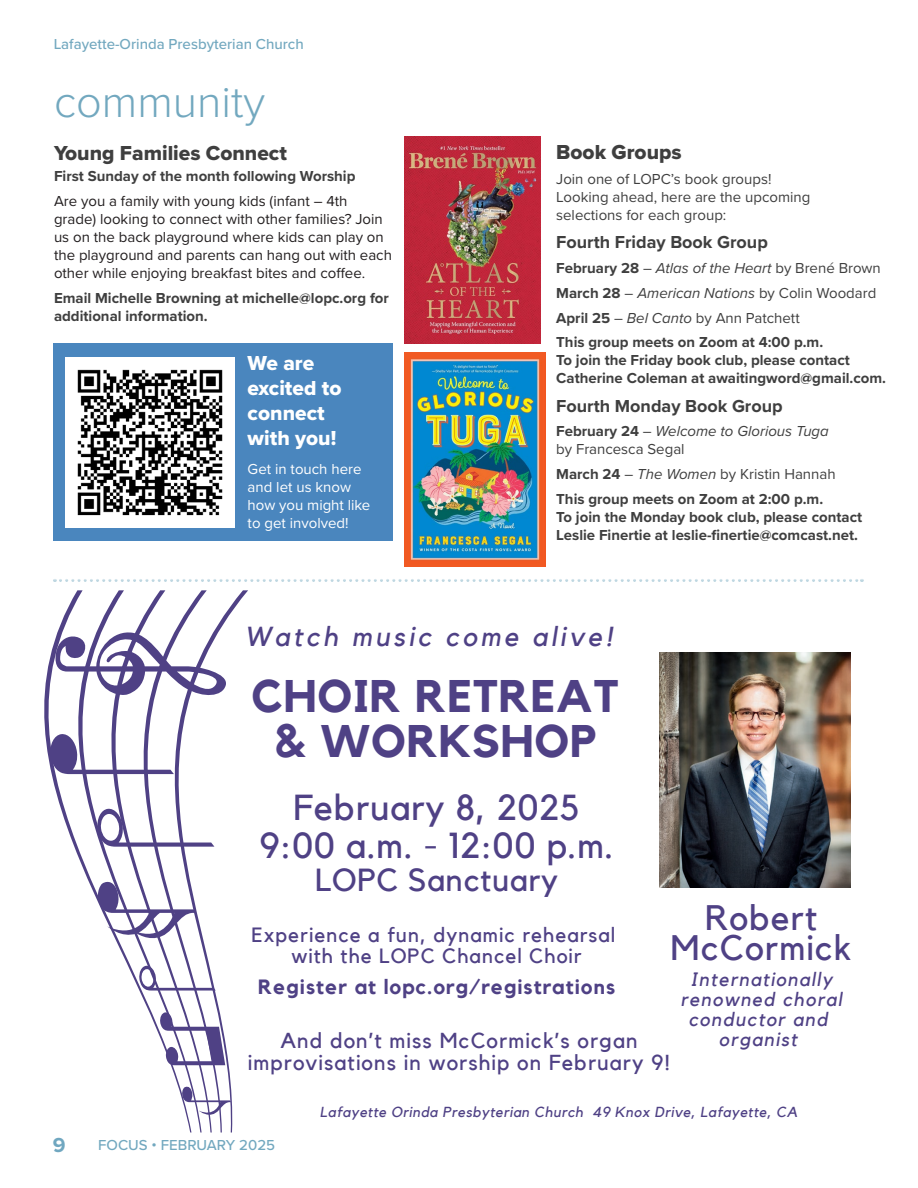
<style>
.page{position:relative;width:918px;height:1188px;background:#fff}
.page>*{position:absolute;margin:0;border:0;box-sizing:border-box;transform-origin:0 0}
.t1{font:700 45.6px/44.5px "Kollektif";letter-spacing:.015em;color:#4f4185;text-align:center}
.Section_Title{font:300 45px "Proxima Nova";color:#72a8bf}
.t2{font:36px/37.8px "Kollektif";letter-spacing:.025em;color:#4f4185;text-align:center}
.t3{font:35.4px/29.8px "Kollektif";letter-spacing:.03em;color:#4f4185;text-align:center}
.t4{font:31.8px "Kollektif";letter-spacing:.025em;color:#4f4185}
.t5{font:italic 27.45px "Kollektif";letter-spacing:.12em;color:#4f4185}
.t6{font:21.6px/22px "Kollektif";letter-spacing:.05em;color:#4f4185;text-align:center}
.Headline{font:21px "Proxima Nova Extrabld";color:#3f3f3f}
.Headline-2{font:21px/25.2px "Proxima Nova Extrabld";color:#fff}
.t7{font:700 21px "Proxima Nova";color:#70a7c0}
.t8{font:20.55px/21px "Kollektif";letter-spacing:.05em;color:#4f4185;text-align:center}
.t9{font:700 20.55px "Kollektif";letter-spacing:.05em;color:#4f4185}
.t10{font:italic 19.35px/19.8px "Kollektif";letter-spacing:.07em;color:#4f4185;text-align:center}
.Date_Time_Contact{font:700 18px "Proxima Nova";color:#3f3f3f}
.Body{font:700 18px "Proxima Nova";color:#3f3f3f}
.Body-2{font:700 15px/18px "Proxima Nova";color:#3f3f3f}
.Body-3{font:15px/18px "Proxima Nova";color:#231f20}
.Date_Time_Contact-2{font:700 15px/18px "Proxima Nova";color:#3f3f3f}
.Body-4{font:15px "Proxima Nova";color:#3f3f3f}
.Body-5{font:italic 15px/18px "Proxima Nova";color:#3f3f3f}
.Headline-3{font:15px/18px "Proxima Nova";color:#3f3f3f}
.Date_and_Time{font:15px/18px "Proxima Nova";color:#fff}
.t11{font:500 15px "Proxima Nova";color:#72a8bf}
.t12{font:italic 14.55px "Kollektif";letter-spacing:.035em;color:#4f4185}
.s1{font-weight:700;font-style:normal}
.s2{font-style:normal}
.s3{font-weight:700}
.s4{font-style:italic}
</style>
<div class="page">
<svg style="left:222px;top:590px;width:26px;height:542px"></svg>
<svg style="left:212px;top:618px;width:10px;height:514px"></svg>
<svg style="left:202px;top:590px;width:10px;height:542px"></svg>
<svg style="left:192px;top:590px;width:10px;height:542px"></svg>
<svg style="left:44px;top:590px;width:148px;height:542px"></svg>
<img style="left:660px;top:652px;width:191px;height:235px">
<svg style="left:54px;top:579px;width:808px;height:3px"></svg>
<img style="left:404px;top:353px;width:141px;height:214px">
<img style="left:405px;top:137px;width:136px;height:207px">
<div style="left:53px;top:344px;width:339px;height:197px;background:#4a86be"></div>
<img style="left:66px;top:357px;width:168px;height:171px">
<p class="t11" style="left:54px;top:32px;width:252px">Lafayette-Orinda Presbyterian Church</p>
<p class="Section_Title" style="left:54px;top:68px;width:213px">community</p>
<p class="Headline" style="left:54px;top:137px;width:235px">Young Families Connect</p>
<p class="Date_Time_Contact-2" style="left:54px;top:167px;width:303px">First Sunday of the month following Worship</p>
<p class="Body-3" style="left:54px;top:191px;width:340px">Are you a family with young kids (infant – 4th grade) looking to connect with other families? Join us on the back playground where kids can play on the playground and parents can hang out with each other while enjoying breakfast bites and coffee.</p>
<p class="Date_Time_Contact-2" style="left:54px;top:288px;width:336px">Email Michelle Browning at michelle@lopc.org for additional information.</p>
<p class="Headline-2" style="left:248px;top:350px;width:95px">We are excited to connect with you!</p>
<p class="Date_and_Time" style="left:248px;top:459px;width:124px">Get in touch here and let us know how you might like to get involved!</p>
<p class="Headline" style="left:556px;top:137px;width:127px">Book Groups</p>
<p class="Headline-3" style="left:556px;top:169px;width:256px">Join one of LOPC’s book groups!<br>Looking ahead, here are the upcoming selections for each group:</p>
<p class="Date_Time_Contact" style="left:556px;top:229px;width:213px">Fourth Friday Book Group</p>
<p class="Body-5" style="left:556px;top:258px;width:326px"><span class="s1">February 28</span> <span class="s2">–</span> Atlas of the Heart <span class="s2">by Brené Brown</span></p>
<p class="Body-4" style="left:556px;top:282px;width:322px"><span class="s3">March 28</span> – <span class="s4">American Nations</span> by Colin Woodard</p>
<p class="Body-4" style="left:556px;top:306px;width:245px"><span class="s3">April 25</span> – <span class="s4">Bel Canto</span> by Ann Patchett</p>
<p class="Body-2" style="left:556px;top:333px;width:331px">This group meets on Zoom at 4:00 p.m.<br>To join the Friday book club, please contact<br>Catherine Coleman at awaitingword@gmail.com.</p>
<p class="Body" style="left:556px;top:392px;width:228px">Fourth Monday Book Group</p>
<p class="Body-5" style="left:556px;top:422px;width:274px"><span class="s1">February 24</span> <span class="s2">–</span> Welcome to Glorious Tuga <span class="s2">by Francesca Segal</span></p>
<p class="Body-4" style="left:556px;top:463px;width:281px"><span class="s3">March 24</span> – <span class="s4">The Women</span> by Kristin Hannah</p>
<p class="Body-2" style="left:556px;top:490px;width:308px">This group meets on Zoom at 2:00 p.m.<br>To join the Monday book club, please contact<br>Leslie Finertie at leslie-finertie@comcast.net.</p>
<p class="t5" style="left:245px;top:621px;width:369px">Watch music come alive!</p>
<p class="t1" style="left:251px;top:674px;width:369px">CHOIR RETREAT &amp; WORKSHOP</p>
<p class="t2" style="left:260px;top:788px;width:355px">February 8, 2025<br>9:00 a.m. - 12:00 p.m.</p>
<p class="t4" style="left:315px;top:862px;width:245px">LOPC Sanctuary</p>
<p class="t8" style="left:252px;top:925px;width:365px">Experience a fun, dynamic rehearsal with the LOPC Chancel Choir</p>
<p class="t9" style="left:258px;top:975px;width:359px">Register at lopc.org/registrations</p>
<p class="t3" style="left:671px;top:903px;width:182px">Robert<br>McCormick</p>
<p class="t10" style="left:681px;top:970px;width:163px">Internationally renowned choral conductor and organist</p>
<p class="t6" style="left:248px;top:1029px;width:424px">And don’t miss McCormick’s organ improvisations in worship on February 9!</p>
<p class="t7" style="left:53px;top:1129px;width:14px">9</p>
<p class="t11" style="left:98px;top:1134px;width:178px">FOCUS • FEBRUARY 2025</p>
<p class="t12" style="left:320px;top:1103px;width:479px">Lafayette Orinda Presbyterian Church 49 Knox Drive, Lafayette, CA</p>
</div>
